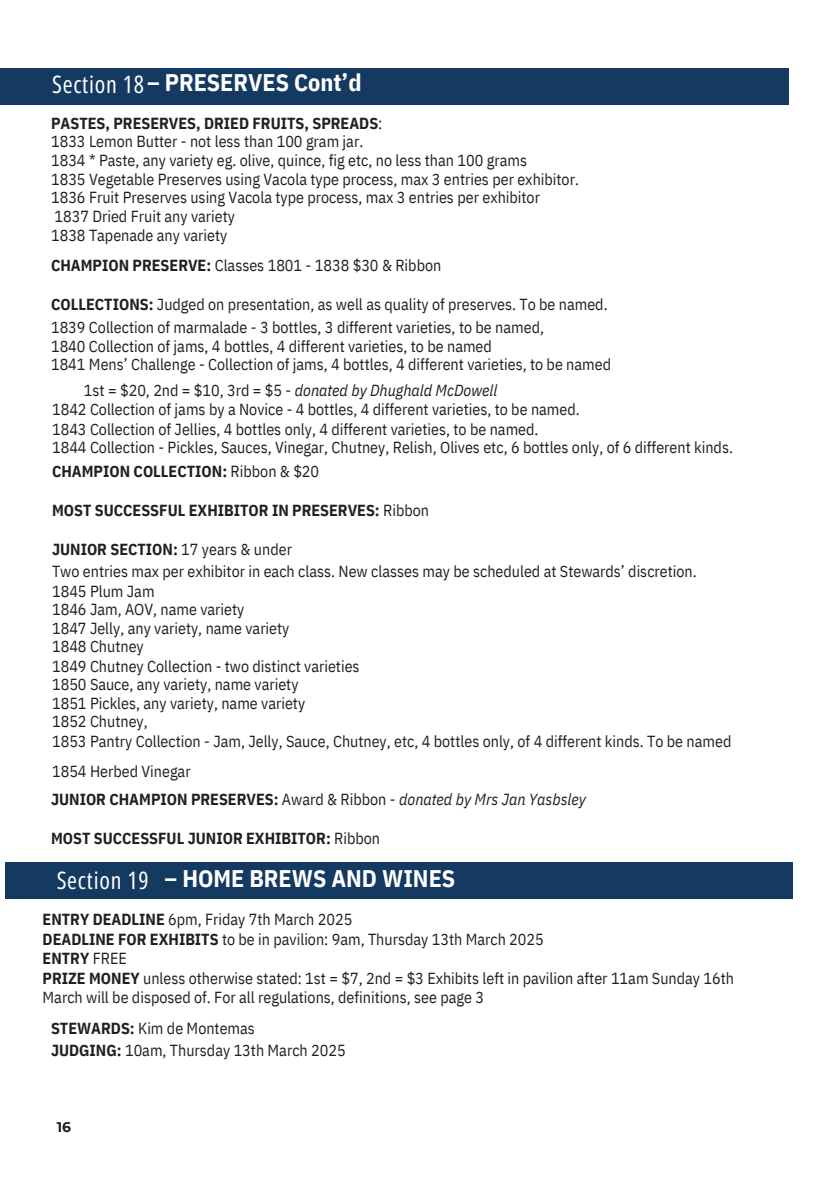
<style>
.page{position:relative;width:839px;height:1191px;background:#fff}
.page>*{position:absolute;margin:0;border:0;box-sizing:border-box;transform-origin:0 0}
.t1{font:700 24px "IBM Plex Sans Cond";color:#fff}
.t2{font:24px "Open Sans Condensed";letter-spacing:.03em;color:#fff}
.t3{font:16px/19.6px "IBM Plex Sans Cond";color:#231f20}
.t4{font:700 16px "IBM Plex Sans Cond";color:#231f20}
.t5{font:italic 16px "IBM Plex Sans Cond";color:#231f20}
.t6{font:700 14px "Montserrat";color:#231f20}
.s1{font-weight:400}
.s2{font-weight:700}
.s3{font-style:normal}
.s4{font-weight:400;font-style:italic}
</style>
<div class="page">
<div style="left:0;top:68px;width:788px;height:37px;background:#143a61"></div>
<div style="left:5px;top:862px;width:788px;height:37px;background:#143a61"></div>
<p class="t2" style="left:52px;top:68px;width:94px">Section 18</p>
<h3 class="t1" style="left:147px;top:66px;width:216px">– PRESERVES Cont’d</h3>
<h3 class="t4" style="left:51px;top:112px;width:333px">PASTES, PRESERVES, DRIED FRUITS, SPREADS<span class="s1">:</span></h3>
<p class="t3" style="left:51px;top:132px;width:314px">1833 Lemon Butter - not less than 100 gram jar.</p>
<p class="t3" style="left:51px;top:150px;width:477px">1834 * Paste, any variety eg. olive, quince, fig etc, no less than 100 grams</p>
<p class="t3" style="left:51px;top:169px;width:529px;line-height:18.6px">1835 Vegetable Preserves using Vacola type process, max 3 entries per exhibitor.<br>1836 Fruit Preserves using Vacola type process, max 3 entries per exhibitor</p>
<p class="t3" style="left:54px;top:206px;width:182px">1837 Dried Fruit any variety</p>
<p class="t3" style="left:51px;top:225px;width:178px">1838 Tapenade any variety</p>
<p class="t3" style="left:51px;top:256px;width:392px"><span class="s2">CHAMPION PRESERVE:</span> Classes 1801 - 1838 $30 &amp; Ribbon</p>
<p class="t3" style="left:51px;top:295px;width:558px"><span class="s2">COLLECTIONS:</span> Judged on presentation, as well as quality of preserves. To be named.</p>
<p class="t3" style="left:51px;top:317px;width:494px">1839 Collection of marmalade - 3 bottles, 3 different varieties, to be named,</p>
<p class="t3" style="left:51px;top:337px;width:442px">1840 Collection of jams, 4 bottles, 4 different varieties, to be named</p>
<p class="t3" style="left:51px;top:355px;width:561px">1841 Mens’ Challenge - Collection of jams, 4 bottles, 4 different varieties, to be named</p>
<p class="t5" style="left:84px;top:379px;width:415px"><span class="s3">1st = $20, 2nd = $10, 3rd = $5 -</span> donated by Dhughald McDowell</p>
<p class="t3" style="left:52px;top:399px;width:529px">1842 Collection of jams by a Novice - 4 bottles, 4 different varieties, to be named.</p>
<p class="t3" style="left:52px;top:419px;width:488px">1843 Collection of Jellies, 4 bottles only, 4 different varieties, to be named.</p>
<p class="t3" style="left:52px;top:437px;width:682px">1844 Collection - Pickles, Sauces, Vinegar, Chutney, Relish, Olives etc, 6 bottles only, of 6 different kinds.</p>
<p class="t4" style="left:52px;top:460px;width:269px">CHAMPION COLLECTION: <span class="s1">Ribbon &amp; $20</span></p>
<p class="t4" style="left:52px;top:499px;width:378px">MOST SUCCESSFUL EXHIBITOR IN PRESERVES: <span class="s1">Ribbon</span></p>
<p class="t4" style="left:52px;top:538px;width:241px">JUNIOR SECTION: <span class="s1">17 years &amp; under</span></p>
<p class="t3" style="left:52px;top:561px;width:646px">Two entries max per exhibitor in each class. New classes may be scheduled at Stewards’ discretion.</p>
<p class="t3" style="left:52px;top:581px;width:104px">1845 Plum Jam</p>
<p class="t3" style="left:52px;top:599px;width:194px">1846 Jam, AOV, name variety</p>
<p class="t3" style="left:52px;top:618px;width:239px">1847 Jelly, any variety, name variety</p>
<p class="t3" style="left:52px;top:636px;width:93px">1848 Chutney</p>
<p class="t3" style="left:52px;top:656px;width:309px">1849 Chutney Collection - two distinct varieties</p>
<p class="t3" style="left:52px;top:674px;width:248px">1850 Sauce, any variety, name variety</p>
<p class="t3" style="left:52px;top:693px;width:255px">1851 Pickles, any variety, name variety</p>
<p class="t3" style="left:52px;top:711px;width:97px">1852 Chutney,</p>
<p class="t3" style="left:52px;top:731px;width:680px">1853 Pantry Collection - Jam, Jelly, Sauce, Chutney, etc, 4 bottles only, of 4 different kinds. To be named</p>
<p class="t3" style="left:52px;top:761px;width:140px">1854 Herbed Vinegar</p>
<p class="t4" style="left:51px;top:789px;width:536px">JUNIOR CHAMPION PRESERVES: <span class="s1">Award &amp; Ribbon -</span> <span class="s4">donated by Mrs Jan Yasbsley</span></p>
<p class="t4" style="left:51px;top:828px;width:330px">MOST SUCCESSFUL JUNIOR EXHIBITOR: <span class="s1">Ribbon</span></p>
<p class="t2" style="left:57px;top:863px;width:94px">Section 19</p>
<h1 class="t1" style="left:164px;top:863px;width:292px">– HOME BREWS AND WINES</h1>
<p class="t3" style="left:43px;top:910px;width:693px"><span class="s2">ENTRY DEADLINE</span> 6pm, Friday 7th March 2025<br><span class="s2">DEADLINE FOR EXHIBITS</span> to be in pavilion: 9am, Thursday 13th March 2025<br><span class="s2">ENTRY</span> FREE<br><span class="s2">PRIZE MONEY</span> unless otherwise stated: 1st = $7, 2nd = $3 Exhibits left in pavilion after 11am Sunday 16th March will be disposed of. For all regulations, definitions, see page 3</p>
<p class="t3" style="left:51px;top:1018px;width:205px"><span class="s2">STEWARDS:</span> Kim de Montemas</p>
<p class="t3" style="left:51px;top:1040px;width:296px"><span class="s2">JUDGING:</span> 10am, Thursday 13th March 2025</p>
<h2 class="t6" style="left:57px;top:1119px;width:16px">16</h2>
</div>
